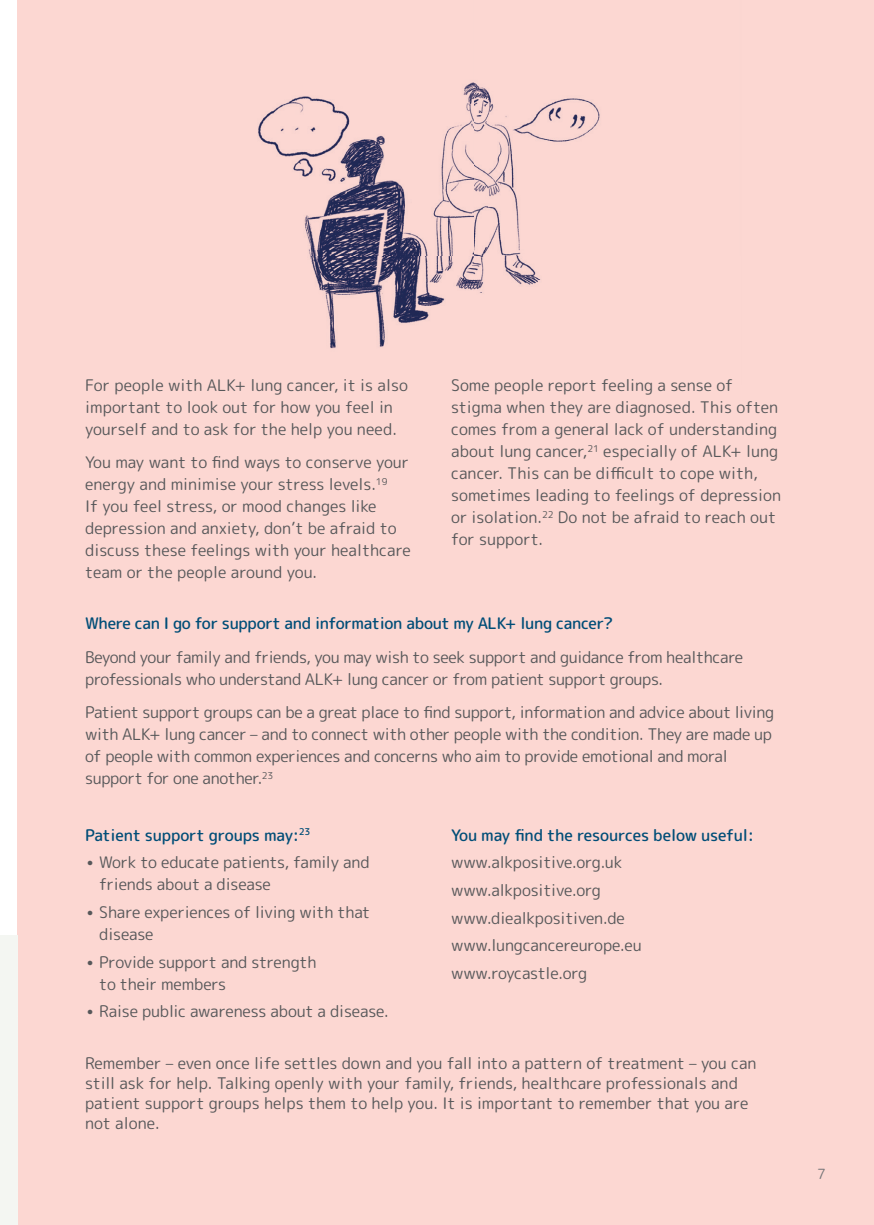
<style>
.page{position:relative;width:874px;height:1225px;background:#fff}
.page>*{position:absolute;margin:0;border:0;box-sizing:border-box;transform-origin:0 0}
.t1{font:16px/22px "Rounded Mplus 1 c";letter-spacing:-.01em;color:#57585a}
.t2{font:500 16px "Rounded Mplus 1 c";letter-spacing:-.02em;color:#004d77}
.t3{font:14px "Rounded Mplus 1 c";color:#717275}
.s1{font-size:22px}
</style>
<div class="page">
<div style="left:17px;top:0;width:856px;height:1225px;background:#fcd7d2"></div>
<img style="left:258px;top:82px;width:342px;height:267px">
<p class="t1" style="left:85px;top:374px;width:324px">For people with ALK+ lung cancer, it is also important to look out for how you feel in yourself and to ask for the help you need.</p>
<p class="t1" style="left:85px;top:451px;width:327px">You may want to find ways to conserve your energy and minimise your stress levels.<sup>19<br></sup>If you feel stress, or mood changes like depression and anxiety, don’t be afraid to discuss these feelings with your healthcare team or the people around you.</p>
<p class="t1" style="left:451px;top:374px;width:331px">Some people report feeling a sense of stigma when they are diagnosed. This often comes from a general lack of understanding about lung cancer,<sup>21</sup> especially of ALK+ lung cancer. This can be difficult to cope with, sometimes leading to feelings of depression or isolation.<sup>22</sup> Do not be afraid to reach out for support.</p>
<p class="t2" style="left:85px;top:612px;width:529px">Where can I go for support and information about my ALK+ lung cancer?</p>
<p class="t1" style="left:85px;top:646px;width:659px">Beyond your family and friends, you may wish to seek support and guidance from healthcare professionals who understand ALK+ lung cancer or from patient support groups.</p>
<p class="t1" style="left:85px;top:701px;width:690px">Patient support groups can be a great place to find support, information and advice about living with ALK+ lung cancer – and to connect with other people with the condition. They are made up of people with common experiences and concerns who aim to provide emotional and moral support for one another.<sup>23</sup></p>
<p class="t2" style="left:85px;top:823px;width:227px">Patient support groups may:<sup>23</sup></p>
<p class="t1" style="left:99px;top:851px;width:272px;text-indent:-14px"><span class="s1">•</span> Work to educate patients, family and friends about a disease</p>
<p class="t1" style="left:99px;top:901px;width:272px;text-indent:-14px"><span class="s1">•</span> Share experiences of living with that disease</p>
<p class="t1" style="left:99px;top:950px;width:219px;text-indent:-14px"><span class="s1">•</span> Provide support and strength to their members</p>
<p class="t1" style="left:85px;top:1000px;width:305px"><span class="s1">•</span> Raise public awareness about a disease.</p>
<p class="t2" style="left:451px;top:823px;width:304px">You may find the resources below useful:</p>
<p class="t1" style="left:451px;top:848px;width:192px;line-height:27.6px">www.alkpositive.org.uk www.alkpositive.org www.diealkpositiven.de www.lungcancereurope.eu www.roycastle.org</p>
<p class="t1" style="left:85px;top:1052px;width:672px;line-height:20px">Remember – even once life settles down and you fall into a pattern of treatment – you can still ask for help. Talking openly with your family, friends, healthcare professionals and patient support groups helps them to help you. It is important to remember that you are not alone.</p>
<p class="t3" style="left:816px;top:1163px;width:10px">7</p>
</div>
